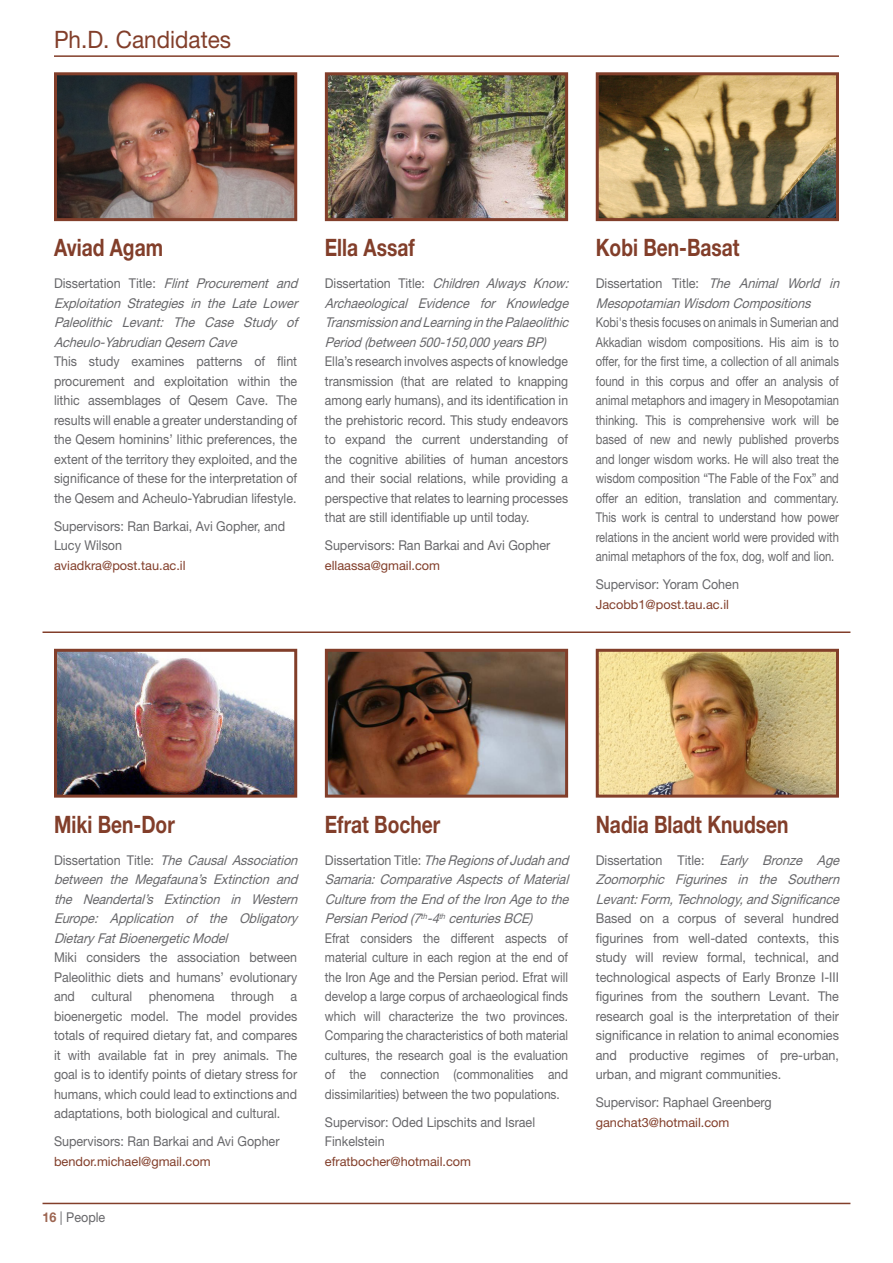
<style>
.page{position:relative;width:893px;height:1263px;background:#fff}
.page>*{position:absolute;margin:0;border:0;box-sizing:border-box;transform-origin:0 0}
.Name_Students{font:700 24px "Helvetica Neue LT Std";color:#823e2a;scale:.8 1}
.t1{font:24px "Helvetica Neue LT Std";color:#823e2a;scale:.94 1}
.Text_students{font:13.5px/19.5px "Helvetica Neue LT Std";color:#67676a;text-align:justify;scale:.92 1}
.Text_students-2{font:italic 13.5px/19.5px "Helvetica Neue LT Std";color:#67676a;text-align:justify;scale:.93 1}
.Text_students-3{font:13.5px/19.5px "Helvetica Neue LT Std";color:#67676a;text-align:justify;scale:.83 1}
.Text_students-4{font:13.5px/19.5px "Helvetica Neue LT Std";color:#67676a;text-align:justify;scale:.9 1}
.Text_students-5{font:13.5px/19.5px "Helvetica Neue LT Std";color:#67676a;text-align:justify;scale:.88 1}
.Text_students-6{font:13.5px/19.5px "Helvetica Neue LT Std";color:#67676a;text-align:justify;scale:.93 1}
.Supervisor{font:13.5px/19.5px "Helvetica Neue LT Std";color:#67676a;scale:.93 1}
.Text_students-7{font:italic 13.5px/19.5px "Helvetica Neue LT Std";color:#67676a;text-align:justify;scale:.92 1}
.Text{font:13.5px "Helvetica Neue LT Std";color:#67676a;scale:.93 1}
.email_students{font:12.75px "Helvetica Neue LT Std";color:#823e2a}
.s1{font-style:normal}
.s2{font-weight:700;color:#9d6551}
</style>
<div class="page">
<hr style="left:43px;top:1203px;width:807px;height:1px;background:#823e2a">
<hr style="left:43px;top:631px;width:807px;height:2px;background:#823e2a">
<hr style="left:54px;top:55px;width:785px;height:2px;background:#823e2a">
<img style="left:58px;top:76px;width:235px;height:141px">
<div style="left:54px;top:72px;width:243px;height:149px;border:3px solid #823e2a"></div>
<img style="left:329px;top:76px;width:235px;height:141px">
<div style="left:325px;top:72px;width:243px;height:149px;border:3px solid #823e2a"></div>
<img style="left:600px;top:76px;width:235px;height:141px">
<div style="left:596px;top:72px;width:243px;height:149px;border:3px solid #823e2a"></div>
<img style="left:58px;top:653px;width:235px;height:141px">
<div style="left:54px;top:649px;width:243px;height:149px;border:3px solid #823e2a"></div>
<img style="left:329px;top:653px;width:235px;height:141px">
<div style="left:325px;top:649px;width:243px;height:149px;border:3px solid #823e2a"></div>
<img style="left:600px;top:653px;width:235px;height:141px">
<div style="left:596px;top:649px;width:243px;height:149px;border:3px solid #823e2a"></div>
<h1 class="t1" style="left:54px;top:25px;width:190px">Ph.D. Candidates</h1>
<p class="Name_Students" style="left:54px;top:233px;width:138px">Aviad Agam</p>
<p class="Text_students-2" style="left:54px;top:274px;width:268px"><span class="s1">D i s s e rt a t i o n T i t l e :</span> Flint Procurement and Exploitation Strategies in the Late Lower Paleolithic Levant: The Case Study of Acheulo-YabrudianQesem Cave</p>
<p class="Text_students" style="left:54px;top:352px;width:266px">This study examines patterns of flint procurement and exploitation within the lithic assemblages of Qesem Cave. The results will enable a greater understanding of the Qesem hominins’ lithic preferences, the extent of the territory they exploited, and the significance of these for the interpretation of the Qesem and Acheulo-Yabrudian lifestyle.</p>
<p class="Supervisor" style="left:54px;top:516px;width:250px">Supervisors: Ran Barkai, Avi Gopher, and<br>Lucy Wilson</p>
<p class="email_students" style="left:54px;top:558px;width:133px">aviadkra@post.tau.ac.il</p>
<p class="Name_Students" style="left:325px;top:233px;width:114px">Ella Assaf</p>
<p class="Text_students-7" style="left:325px;top:274px;width:270px"><span class="s1">Dissertation Title:</span> Children Always Know:<br>Archaeological Evidence for Knowledge TransmissionandLearninginthePalaeolithic Period(between500-150,000yearsBP)</p>
<p class="Text_students-4" style="left:325px;top:352px;width:272px">Ella’s research involves aspects of knowledge transmission (that are related to knapping among early humans), and its identification in the prehistoric record. This study endeavors to expand the current understanding of the cognitive abilities of human ancestors and their social relations, while providing a perspective that relates to learning processes that are still identifiable up until today.</p>
<p class="Supervisor" style="left:325px;top:536px;width:244px">Supervisors: Ran Barkai and Avi Gopher</p>
<p class="email_students" style="left:325px;top:558px;width:117px">ellaassa@gmail.com</p>
<p class="Name_Students" style="left:596px;top:233px;width:181px">Kobi Ben-Basat</p>
<p class="Text_students-2" style="left:596px;top:274px;width:268px"><span class="s1">Dissertation Title:</span> The Animal World in<br>MesopotamianWisdom Compositions</p>
<p class="Text_students-3" style="left:596px;top:313px;width:295px">Kobi's thesis focuses on animals in Sumerian and Akkadian wisdom compositions. His aim is to offer, for the first time, a collection of all animals found in this corpus and offer an analysis of animal metaphors and imagery in Mesopotamian thinking. This is comprehensive work will be based of new and newly published proverbs and longer wisdom works. He will also treat the wisdom composition “The Fable of the Fox” and offer an edition, translation and commentary.<br>This work is central to understand how power relations in the ancient world were provided with animal metaphors of the fox, dog, wolf and lion.</p>
<p class="Supervisor" style="left:596px;top:575px;width:156px">Supervisor: Yoram Cohen</p>
<p class="email_students" style="left:596px;top:597px;width:135px">Jacobb1@post.tau.ac.il</p>
<p class="Name_Students" style="left:54px;top:809px;width:153px">Miki Ben-Dor</p>
<p class="Text_students-2" style="left:54px;top:850px;width:268px;text-align:left"><span class="s1">D i s s e r t a t i o n T i t l e :</span> The Causal Association between the Megafauna’s Extinction and the Neandertal’s Extinction in Western Europe: Application of the Obligatory Dietary FatBioenergeticModel</p>
<p class="Text_students" style="left:54px;top:948px;width:266px">Miki considers the association between Paleolithic diets and humans’ evolutionary and cultural phenomena through a bioenergetic model. The model provides totals of required dietary fat, and compares it with available fat in prey animals. The goal is to identify points of dietary stress for humans, which could lead to extinctions and adaptations, both biological and cultural.</p>
<p class="Supervisor" style="left:54px;top:1132px;width:244px">Supervisors: Ran Barkai and Avi Gopher</p>
<p class="email_students" style="left:54px;top:1154px;width:158px">bendor.michael@gmail.com</p>
<p class="Text" style="left:43px;top:1209px;width:69px"><span class="s2">16</span> | People</p>
<p class="Name_Students" style="left:325px;top:809px;width:146px">Efrat Bocher</p>
<p class="Text_students-2" style="left:325px;top:850px;width:268px"><span class="s1">Dissertation Title:</span> TheRegionsofJudahand Samaria: Comparative Aspects of Material Culturefrom theEndoftheIronAgetothe PersianPeriod(7<sup>th</sup>-4<sup>th</sup> centuriesBCE)</p>
<p class="Text_students-5" style="left:325px;top:928px;width:278px">Efrat considers the different aspects of material culture in each region at the end of the Iron Age and the Persian period. Efrat will develop a large corpus of archaeological finds which will characterize the two provinces.<br>Comparing the characteristics of both material cultures, the research goal is the evaluation of the connection (commonalities and dissimilarities) between the two populations.</p>
<p class="Supervisor" style="left:325px;top:1112px;width:228px">Supervisor: Oded Lipschits and Israel<br>Finkelstein</p>
<p class="email_students" style="left:325px;top:1154px;width:148px">efratbocher@hotmail.com</p>
<p class="Name_Students" style="left:596px;top:809px;width:242px">Nadia Bladt Knudsen</p>
<p class="Text_students-2" style="left:596px;top:850px;width:268px"><span class="s1">Dissertation Title:</span> Early Bronze Age Zoomorphic Figurines in the Southern Levant:Form,Technology,andSignificance</p>
<p class="Text_students-6" style="left:596px;top:909px;width:263px">Based on a corpus of several hundred figurines from well-dated contexts, this study will review formal, technical, and technological aspects of Early Bronze I-III figurines from the southern Levant. The research goal is the interpretation of their significance in relation to animal economies and productive regimes of pre-urban, urban, and migrant communities.</p>
<p class="Supervisor" style="left:596px;top:1093px;width:191px">Supervisor: Raphael Greenberg</p>
<p class="email_students" style="left:596px;top:1115px;width:135px">ganchat3@hotmail.com</p>
</div>
